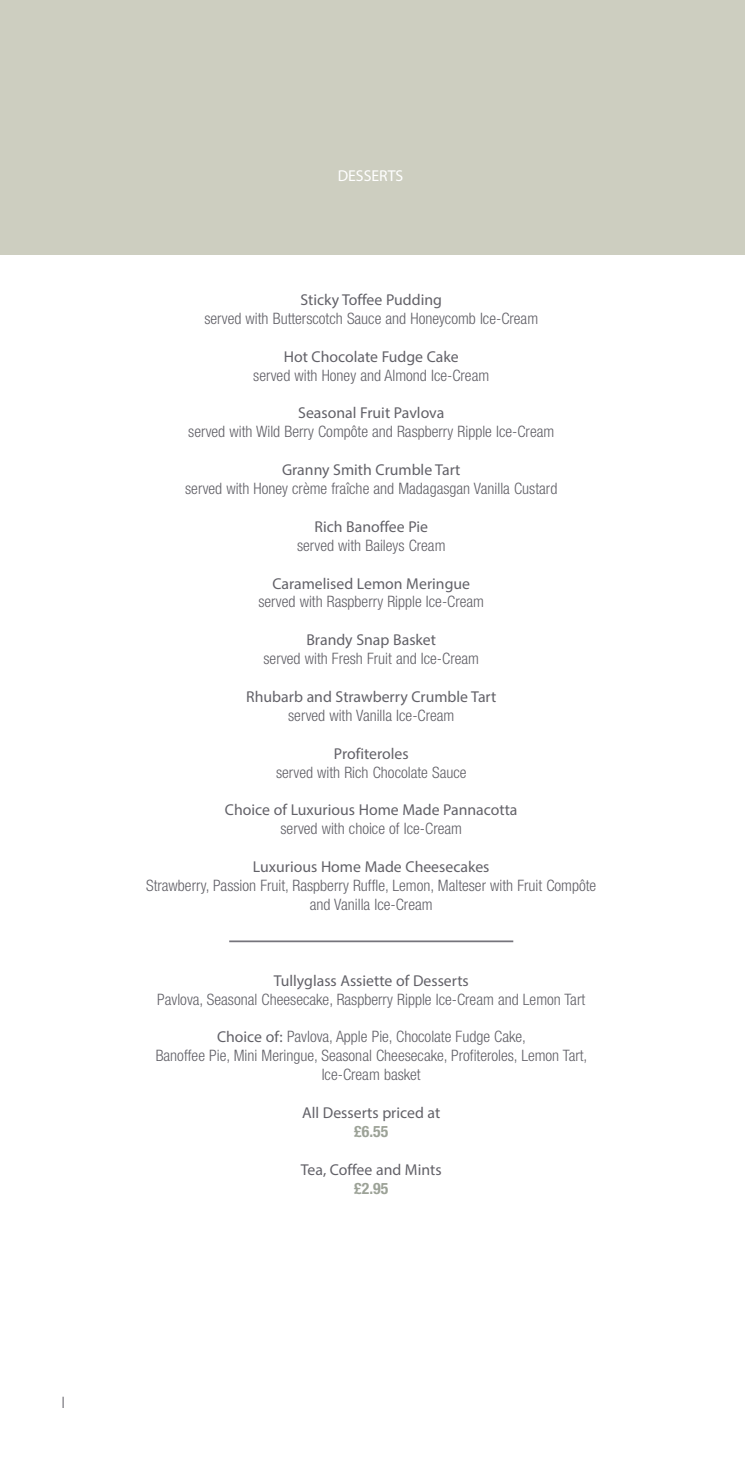
<style>
.page{position:relative;width:745px;height:1474px;background:#fff}
.page>*{position:absolute;margin:0;border:0;box-sizing:border-box;transform-origin:0 0}
.t1{font:300 condensed 15.75px/18.9px "Helvetica Neue LT Std";color:#626168;text-align:center}
.t2{font:15.75px "Myriad Pro";color:#626168}
.t3{font:700 condensed 15.75px "Helvetica Neue LT Std";color:#9ca297}
.t4{font:15.75px "Myriad Pro";color:#fff}
.s1{font-family:"Myriad Pro";font-weight:400;font-stretch:normal}
</style>
<div class="page">
<div style="left:0;top:0;width:744px;height:255px;background:#cdcec0"></div>
<hr style="left:744px;top:1152px;width:1px;height:321px;background:#d4d5c8">
<hr style="left:229px;top:940px;width:284px;height:2px;background:#75747b">
<p class="t1" style="left:62px;top:1392px;width:4px">I</p>
<p class="t4" style="left:337px;top:166px;width:67px">DESSERTS</p>
<p class="t2" style="left:300px;top:290px;width:143px">Sticky Toffee Pudding</p>
<p class="t1" style="left:204px;top:309px;width:335px">served with Butterscotch Sauce and Honeycomb Ice-Cream</p>
<p class="t2" style="left:283px;top:346px;width:176px">Hot Chocolate Fudge Cake</p>
<p class="t1" style="left:253px;top:365px;width:237px">served with Honey and Almond Ice-Cream</p>
<p class="t2" style="left:298px;top:403px;width:147px">Seasonal Fruit Pavlova</p>
<p class="t1" style="left:188px;top:422px;width:367px">served with Wild Berry Compôte and Raspberry Ripple Ice-Cream</p>
<p class="t2" style="left:282px;top:460px;width:180px">Granny Smith Crumble Tart</p>
<p class="t1" style="left:185px;top:479px;width:373px">served with Honey crème fraîche and Madagasgan Vanilla Custard</p>
<p class="t2" style="left:314px;top:517px;width:115px">Rich Banoffee Pie</p>
<p class="t1" style="left:297px;top:535px;width:150px">served with Baileys Cream</p>
<p class="t2" style="left:272px;top:573px;width:199px">Caramelised Lemon Meringue</p>
<p class="t1" style="left:258px;top:592px;width:227px">served with Raspberry Ripple Ice-Cream</p>
<p class="t2" style="left:306px;top:630px;width:131px">Brandy Snap Basket</p>
<p class="t1" style="left:263px;top:649px;width:217px">served with Fresh Fruit and Ice-Cream</p>
<p class="t2" style="left:246px;top:687px;width:251px">Rhubarb and Strawberry Crumble Tart</p>
<p class="t1" style="left:288px;top:705px;width:168px">served with Vanilla Ice-Cream</p>
<p class="t2" style="left:334px;top:743px;width:76px">Profiteroles</p>
<p class="t1" style="left:276px;top:762px;width:192px">served with Rich Chocolate Sauce</p>
<p class="t2" style="left:225px;top:800px;width:294px">Choice of Luxurious Home Made Pannacotta</p>
<p class="t1" style="left:280px;top:819px;width:183px">served with choice of Ice-Cream</p>
<p class="t2" style="left:253px;top:857px;width:238px">Luxurious Home Made Cheesecakes</p>
<p class="t1" style="left:146px;top:876px;width:451px">Strawberry, Passion Fruit, Raspberry Ruffle, Lemon, Malteser with Fruit Compôte and Vanilla Ice-Cream</p>
<p class="t2" style="left:273px;top:970px;width:196px">Tullyglass Assiette of Desserts</p>
<p class="t1" style="left:157px;top:989px;width:429px">Pavlova, Seasonal Cheesecake, Raspberry Ripple Ice-Cream and Lemon Tart</p>
<p class="t1" style="left:156px;top:1027px;width:433px"><span class="s1">Choice of:</span> Pavlova, Apple Pie, Chocolate Fudge Cake,<br>Banoffee Pie, Mini Meringue, Seasonal Cheesecake, Profiteroles, Lemon Tart,<br>Ice-Cream basket</p>
<p class="t2" style="left:302px;top:1102px;width:140px">All Desserts priced at</p>
<p class="t3" style="left:354px;top:1121px;width:36px">£6.55</p>
<p class="t2" style="left:300px;top:1159px;width:142px">Tea, Coffee and Mints</p>
<p class="t3" style="left:354px;top:1178px;width:36px">£2.95</p>
</div>
